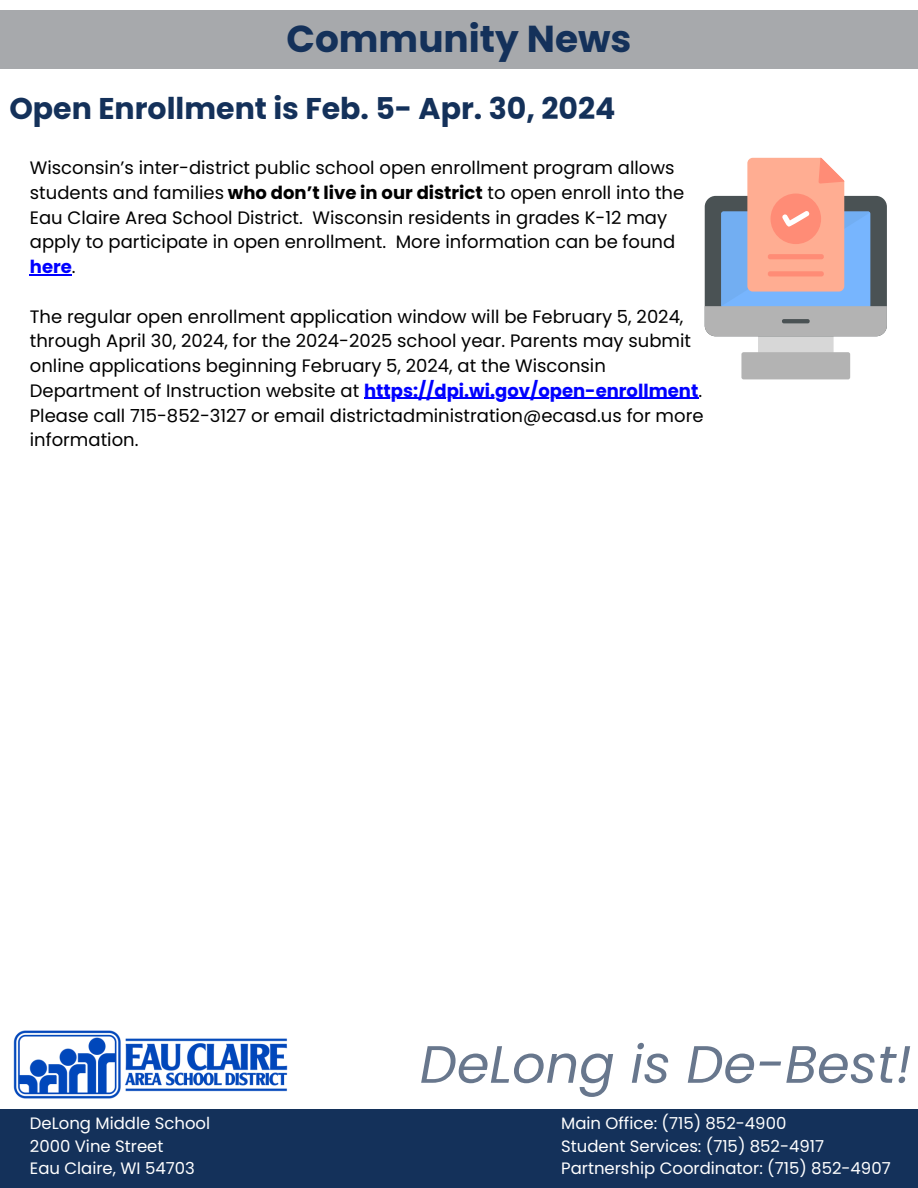
<style>
.page{position:relative;width:918px;height:1188px;background:#fff}
.page>*{position:absolute;margin:0;border:0;box-sizing:border-box;transform-origin:0 0}
.t1{font:italic 52.5px "Poppins";color:#68778d}
.t2{font:700 37.5px "Poppins";color:#14315a}
.t3{font:700 30px "Poppins";color:#14315a}
.t4{font:18px/24.8px "Poppins";color:#000}
.t5{font:16.5px "Poppins";color:#fff}
.s1{font-weight:700}
.s2{font-weight:700;color:#00f}
</style>
<div class="page">
<div style="left:0;top:10px;width:918px;height:59px;background:#a7a9ac"></div>
<img style="left:13px;top:1030px;width:275px;height:69px">
<div style="left:0;top:1110px;width:918px;height:78px;background:#14315a"></div>
<div style="left:758px;top:332px;width:76px;height:25px;background:#d7d7d7;border-radius:2px"></div>
<div style="left:741px;top:352px;width:109px;height:27px;background:#b3b3b3;border-radius:2px"></div>
<svg style="left:705px;top:158px;width:182px;height:178px;background:#bea9ad"></svg>
<hr style="left:30px;top:274px;width:42px;height:1px;background:#00f">
<hr style="left:364px;top:398px;width:334px;height:1px;background:#00f">
<p class="t2" style="left:286px;top:13px;width:347px">Community News</p>
<p class="t3" style="left:9px;top:88px;width:608px">Open Enrollment is Feb. 5- Apr. 30, 2024</p>
<p class="t4" style="left:30px;top:155px;width:656px">Wisconsin’s inter-district public school open enrollment program allows students and families <span class="s1">who don’t live in our district</span> to open enroll into the Eau Claire Area School District. Wisconsin residents in grades K-12 may apply to participate in open enrollment. More information can be found <span class="s2">here</span>.</p>
<p class="t4" style="left:30px;top:304px;width:675px">The regular open enrollment application window will be February 5, 2024, through April 30, 2024, for the 2024-2025 school year. Parents may submit online applications beginning February 5, 2024, at the Wisconsin Department of Instruction website at <span class="s2">https://dpi.wi.gov/open-enrollment</span>.<br>Please call 715-852-3127 or email districtadministration@ecasd.us for more information.</p>
<p class="t5" style="left:30px;top:1112px;width:182px">DeLong Middle School</p>
<p class="t5" style="left:30px;top:1134px;width:135px">2000 Vine Street</p>
<p class="t5" style="left:30px;top:1157px;width:166px">Eau Claire, WI 54703</p>
<p class="t1" style="left:420px;top:1028px;width:494px">DeLong is De-Best!</p>
<p class="t5" style="left:561px;top:1112px;width:227px">Main Office: (715) 852-4900</p>
<p class="t5" style="left:561px;top:1134px;width:265px">Student Services: (715) 852-4917</p>
<p class="t5" style="left:561px;top:1157px;width:331px">Partnership Coordinator: (715) 852-4907</p>
</div>
